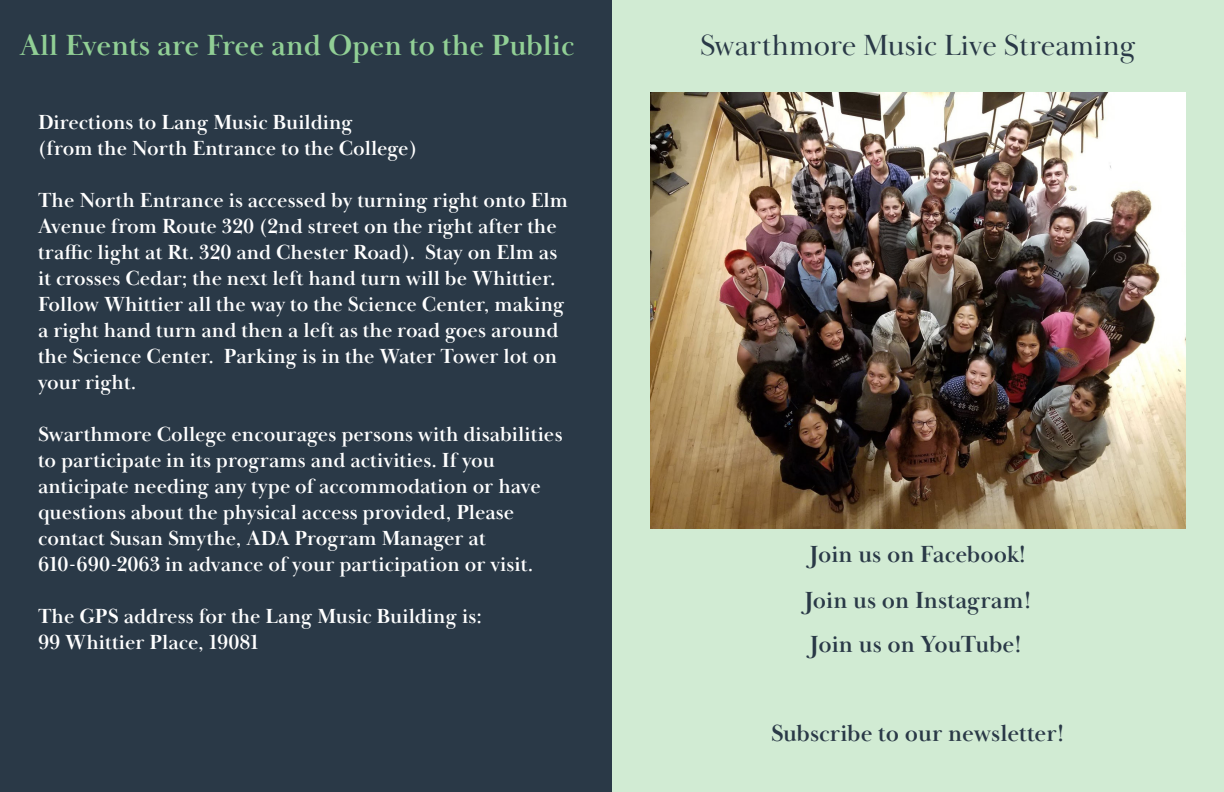
<style>
.page{position:relative;width:1224px;height:792px;background:#fff}
.page>*{position:absolute;margin:0;border:0;box-sizing:border-box;transform-origin:0 0}
.t1{font:700 30px "Baskerville Display PT";color:#91cf95}
.Big_grey_title{font:30px "Baskerville Display PT";color:#2a3947}
.Big_grey_title-2{font:700 24px "Baskerville Display PT";color:#2a3947}
.Big_grey_title-3{font:700 21px/26px "Baskerville Display PT";color:#fff}
</style>
<div class="page">
<div style="left:0;top:0;width:612px;height:792px;background:#2a3947"></div>
<div style="left:612px;top:0;width:612px;height:792px;background:#d1ebd3"></div>
<img style="left:650px;top:92px;width:536px;height:436px">
<p class="t1" style="left:20px;top:27px;width:556px">All Events are Free and Open to the Public</p>
<p class="Big_grey_title-3" style="left:38px;top:110px;width:317px">Directions to Lang Music Building</p>
<p class="Big_grey_title-3" style="left:38px;top:136px;width:381px">(from the North Entrance to the College)</p>
<p class="Big_grey_title-3" style="left:38px;top:188px;width:532px">The North Entrance is accessed by turning right onto Elm</p>
<p class="Big_grey_title-3" style="left:38px;top:214px;width:528px">Avenue from Route 320 (2nd street on the right after the traffic light at Rt. 320 and Chester Road). Stay on Elm as it crosses Cedar; the next left hand turn will be Whittier.<br>Follow Whittier all the way to the Science Center, making a right hand turn and then a left as the road goes around the Science Center. Parking is in the Water Tower lot on your right.</p>
<p class="Big_grey_title-3" style="left:38px;top:422px;width:526px">Swarthmore College encourages persons with disabilities to participate in its programs and activities. If you</p>
<p class="Big_grey_title-3" style="left:38px;top:474px;width:504px">anticipate needing any type of accommodation or have questions about the physical access provided, Please</p>
<p class="Big_grey_title-3" style="left:38px;top:526px;width:449px">contact Susan Smythe, ADA Program Manager at</p>
<p class="Big_grey_title-3" style="left:38px;top:552px;width:497px">610-690-2063 in advance of your participation or visit.</p>
<p class="Big_grey_title-3" style="left:38px;top:604px;width:445px">The GPS address for the Lang Music Building is:</p>
<p class="Big_grey_title-3" style="left:38px;top:630px;width:222px">99 Whittier Place, 19081</p>
<p class="Big_grey_title" style="left:700px;top:27px;width:437px">Swarthmore Music Live Streaming</p>
<p class="Big_grey_title-2" style="left:810px;top:540px;width:218px">Join us on Facebook!</p>
<p class="Big_grey_title-2" style="left:804px;top:586px;width:229px">Join us on Instagram!</p>
<p class="Big_grey_title-2" style="left:810px;top:630px;width:214px">Join us on YouTube!</p>
<p class="Big_grey_title-2" style="left:771px;top:719px;width:295px">Subscribe to our newsletter!</p>
</div>
